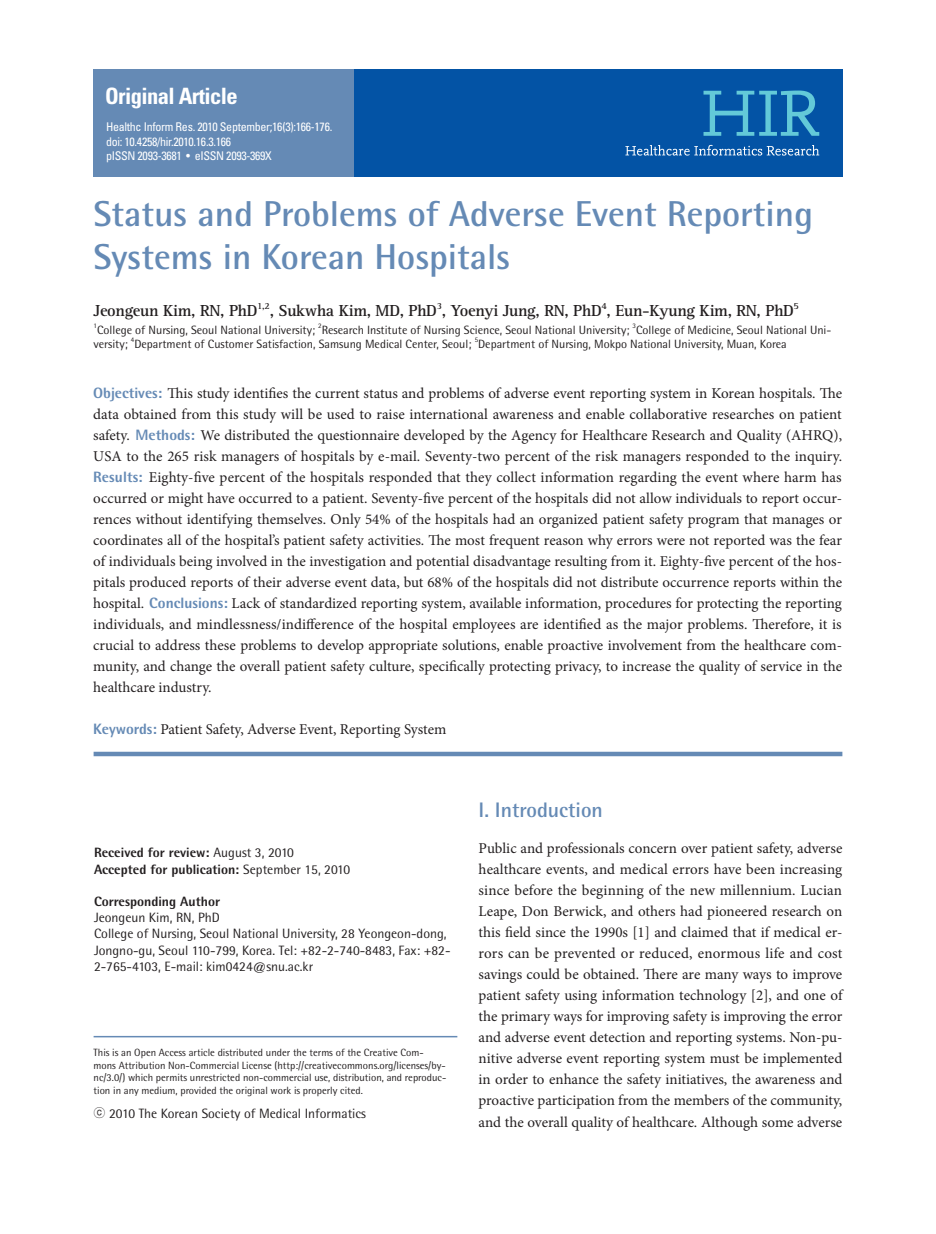
<style>
.page{position:relative;width:936px;height:1234px;background:#fff}
.page>*{position:absolute;margin:0;border:0;box-sizing:border-box;transform-origin:0 0}
.t1{font:700 36px/43.2px "Rotis Semi Sans Std";color:#658ab5}
.t2{font:700 condensed 22.5px "Univers LT Std";letter-spacing:-.025em;color:#fff}
.t3{font:700 21px "Rotis Semi Sans Std";color:#658ab5}
.t4{font:700 16.5px "Rotis Serif Std";letter-spacing:-.02em;color:#231f20}
.t5{font:15px/21px "Minion Pro";color:#231f20;text-align:justify}
.t6{font:13.5px/16.2px "Rotis Semi Sans Std";color:#231f20}
.t7{font:800 13.5px/16.2px "Rotis Semi Sans Std";color:#231f20}
.t8{font:12px "Rotis Semi Sans Std";color:#231f20}
.t9{font:condensed 12px/14.4px "Univers LT Std";letter-spacing:-.025em;color:#fff}
.t10{font:10.5px/12.6px "Rotis Semi Sans Std";color:#231f20}
.t11{font:700 9.6px "Rotis Serif Std";color:#231f20}
.t12{font:7.05px "Rotis Semi Sans Std";color:#231f20}
.s1{font-family:"Rotis Semi Sans Std";font-weight:800;color:#658ab5}
.s2{font-weight:400}
.s3{font-family:"Gulim";font-size:12px}
</style>
<div class="page">
<div style="left:94px;top:69px;width:748px;height:108px;background:#0353a5"></div>
<div style="left:94px;top:69px;width:260px;height:108px;background:#658ab5"></div>
<svg style="left:703px;top:90px;width:116px;height:46px"></svg>
<svg style="left:625px;top:145px;width:194px;height:10px"></svg>
<div style="left:94px;top:751px;width:748px;height:5px;background:#658ab5"></div>
<hr style="left:94px;top:1035px;width:363px;height:2px;background:#658ab5">
<h2 class="t2" style="left:105px;top:82px;width:134px">Original Article</h2>
<p class="t9" style="left:106px;top:120px;width:228px">Healthc Inform Res. 2010 September;16(3):166-176. doi: 10.4258/hir.2010.16.3.166<br>pISSN 2093-3681 • eISSN 2093-369X</p>
<h1 class="t1" style="left:94px;top:191px;width:721px">Status and Problems of Adverse Event Reporting<br>Systems in Korean Hospitals</h1>
<p class="t4" style="left:94px;top:301px;width:165px">Jeongeun Kim, RN, PhD</p>
<p class="t11" style="left:257px;top:300px;width:14px">1,2</p>
<p class="t4" style="left:270px;top:301px;width:525px">, Sukwha Kim, MD, PhD , Yoenyi Jung, RN, PhD , Eun-Kyung Kim, RN, PhD</p>
<p class="t11" style="left:436px;top:300px;width:7px">3</p>
<p class="t11" style="left:601px;top:300px;width:7px">4</p>
<p class="t11" style="left:793px;top:300px;width:7px">5</p>
<p class="t12" style="left:94px;top:321px;width:5px">1</p>
<p class="t8" style="left:97px;top:322px;width:219px">College of Nursing, Seoul National University;</p>
<p class="t12" style="left:318px;top:321px;width:5px">2</p>
<p class="t8" style="left:322px;top:322px;width:309px">Research Institute of Nursing Science, Seoul National University;</p>
<p class="t12" style="left:632px;top:321px;width:5px">3</p>
<p class="t8" style="left:636px;top:322px;width:197px">College of Medicine, Seoul National Uni-</p>
<p class="t8" style="left:94px;top:337px;width:36px">versity;</p>
<p class="t12" style="left:131px;top:336px;width:5px">4</p>
<p class="t8" style="left:134px;top:337px;width:338px">Department of Customer Satisfaction, Samsung Medical Center, Seoul;</p>
<p class="t12" style="left:474px;top:336px;width:5px">5</p>
<p class="t8" style="left:478px;top:337px;width:310px">Department of Nursing, Mokpo National University, Muan, Korea</p>
<p class="t5" style="left:93px;top:382px;width:750px"><span class="s1">Objectives:</span> This study identifies the current status and problems of adverse event reporting system in Korean hospitals. The data obtained from this study will be used to raise international awareness and enable collaborative researches on patient safety. <span class="s1">Methods:</span> We distributed the questionnaire developed by the Agency for Healthcare Research and Quality (AHRQ), USA to the 265 risk managers of hospitals by e-mail. Seventy-two percent of the risk managers responded to the inquiry.<br><span class="s1">Results:</span> Eighty-five percent of the hospitals responded that they collect information regarding the event where harm has occurred or might have occurred to a patient. Seventy-five percent of the hospitals did not allow individuals to report occur&shy;rences without identifying themselves. Only 54% of the hospitals had an organized patient safety program that manages or coordinates all of the hospital’s patient safety activities. The most frequent reason why errors were not reported was the fear of individuals being involved in the investigation and potential disadvantage resulting from it. Eighty-five percent of the hos&shy;pitals produced reports of their adverse event data, but 68% of the hospitals did not distribute occurrence reports within the hospital. <span class="s1">Conclusions:</span> Lack of standardized reporting system, available information, procedures for protecting the reporting individuals, and mindlessness/indifference of the hospital employees are identified as the major problems. Therefore, it is crucial to address these problems to develop appropriate solutions, enable proactive involvement from the healthcare com&shy;munity, and change the overall patient safety culture, specifically protecting privacy, to increase the quality of service in the healthcare industry.</p>
<p class="t5" style="left:93px;top:718px;width:354px"><span class="s1">Keywords:</span> Patient Safety, Adverse Event, Reporting System</p>
<p class="t7" style="left:94px;top:844px;width:258px">Received for review: <span class="s2">August 3, 2010<br></span>Accepted for publication: <span class="s2">September 15, 2010</span></p>
<p class="t7" style="left:94px;top:892px;width:127px">Corresponding Author</p>
<p class="t6" style="left:94px;top:909px;width:358px">Jeongeun Kim, RN, PhD<br>College of Nursing, Seoul National University, 28 Yeongeon-dong, Jongno-gu, Seoul 110-799, Korea. Tel: +82-2-740-8483, Fax: +82- 2-765-4103, E-mail: kim0424@snu.ac.kr</p>
<p class="t10" style="left:94px;top:1045px;width:354px">This is an Open Access article distributed under the terms of the Creative Com&shy;mons Attribution Non-Commercial License (http://creativecommons.org/licenses/by&shy;nc/3.0/) which permits unrestricted non-commercial use, distribution, and reproduc&shy;tion in any medium, provided the original work is properly cited.</p>
<p class="t6" style="left:94px;top:1104px;width:274px"><span class="s3">ⓒ</span> 2010 The Korean Society of Medical Informatics</p>
<h3 class="t3" style="left:478px;top:796px;width:126px">I. Introduction</h3>
<p class="t5" style="left:478px;top:837px;width:365px">Public and professionals concern over patient safety, adverse healthcare events, and medical errors have been increasing since before the beginning of the new millennium. Lucian Leape, Don Berwick, and others had pioneered research on this field since the 1990s [1] and claimed that if medical er&shy;rors can be prevented or reduced, enormous life and cost savings could be obtained. There are many ways to improve patient safety using information technology [2], and one of the primary ways for improving safety is improving the error and adverse event detection and reporting systems. Non-pu&shy;nitive adverse event reporting system must be implemented in order to enhance the safety initiatives, the awareness and proactive participation from the members of the community, and the overall quality of healthcare. Although some adverse</p>
</div>
